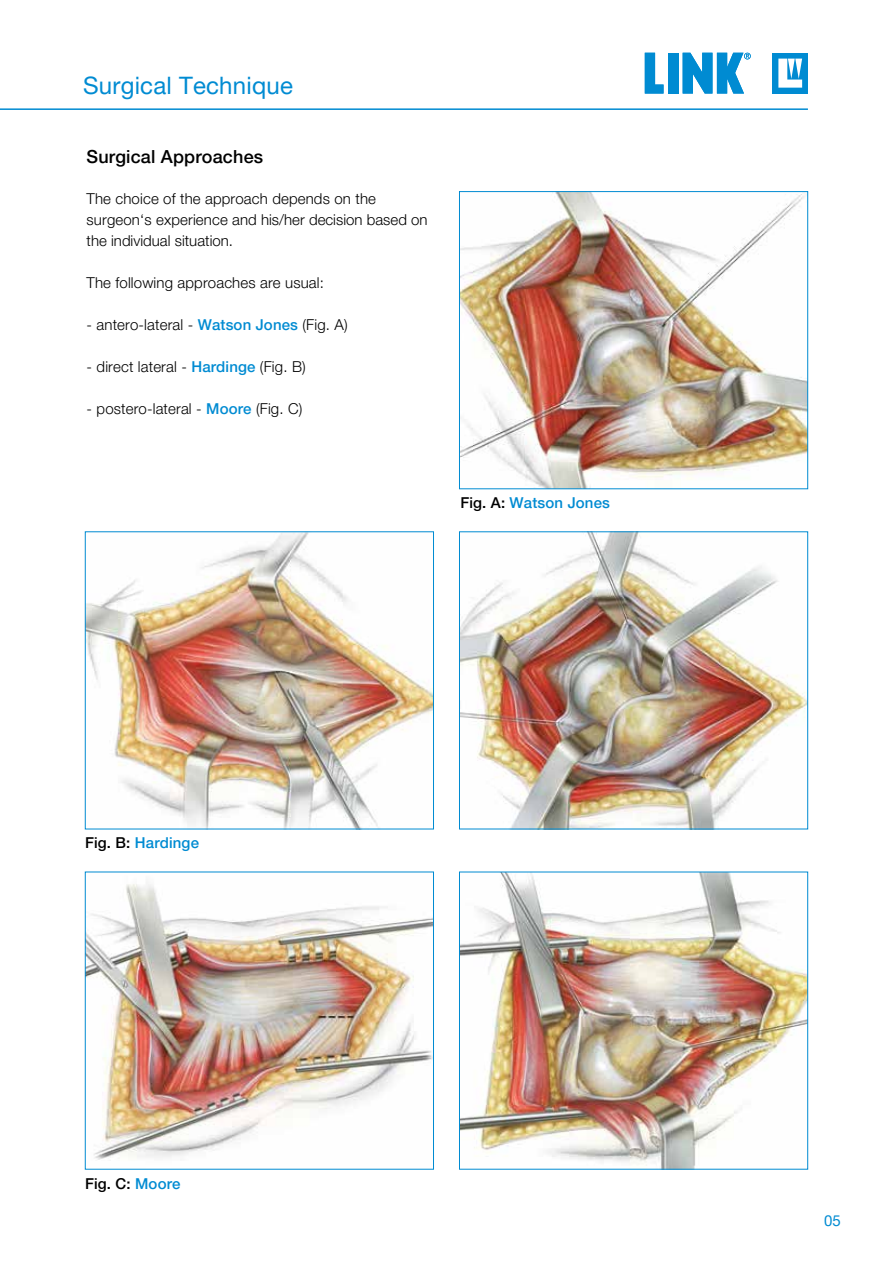
<style>
.page{position:relative;width:893px;height:1263px;background:#fff}
.page>*{position:absolute;margin:0;border:0;box-sizing:border-box;transform-origin:0 0}
.t1{font:24px "Helvetica Neue LT Pro";letter-spacing:.01em;color:#008bd2}
.t2{font:500 18px "Helvetica Neue LT Pro";letter-spacing:.01em;color:#000}
.t3{font:300 15px/21px "Helvetica Neue LT Pro";letter-spacing:.01em;color:#000}
.t4{font:500 15px "Helvetica Neue LT Pro";letter-spacing:.01em;color:#008bd2}
.t5{font:500 15px "Helvetica Neue LT Pro";letter-spacing:.01em;color:#000}
.t6{font:15px "Helvetica Neue LT Pro";color:#008bd2}
.s1{font-weight:500;color:#008bd2}
.s2{color:#000}
.s3{color:#008bd2}
</style>
<div class="page">
<hr style="left:0;top:108px;width:808px;height:2px;background:#008bd2">
<div style="left:773px;top:53px;width:35px;height:41px;background:#008bd2"></div>
<svg style="left:778px;top:59px;width:24px;height:29px"></svg>
<svg style="left:645px;top:53px;width:18px;height:41px"></svg>
<div style="left:668px;top:53px;width:10px;height:41px;background:#008bd2"></div>
<svg style="left:683px;top:53px;width:68px;height:41px"></svg>
<img style="left:461px;top:193px;width:345px;height:294px">
<div style="left:459px;top:191px;width:349px;height:298px;border:1px solid #008bd2"></div>
<img style="left:87px;top:534px;width:345px;height:293px">
<div style="left:85px;top:532px;width:349px;height:297px;border:1px solid #008bd2"></div>
<img style="left:461px;top:534px;width:345px;height:293px">
<div style="left:459px;top:532px;width:349px;height:297px;border:1px solid #008bd2"></div>
<img style="left:87px;top:884px;width:345px;height:276px">
<div style="left:85px;top:872px;width:349px;height:297px;border:1px solid #008bd2"></div>
<img style="left:461px;top:874px;width:345px;height:293px">
<div style="left:459px;top:872px;width:349px;height:297px;border:1px solid #008bd2"></div>
<h1 class="t1" style="left:83px;top:70px;width:211px">Surgical Technique</h1>
<p class="t2" style="left:87px;top:146px;width:178px">Surgical Approaches</p>
<p class="t3" style="left:87px;top:187px;width:343px">The choice of the approach depends on the surgeon‘s experience and his/her decision based on the individual situation.</p>
<p class="t3" style="left:87px;top:271px;width:239px">The following approaches are usual:</p>
<p class="t3" style="left:87px;top:313px;width:263px">- antero-lateral - <span class="s1">Watson Jones</span> (Fig. A)</p>
<p class="t3" style="left:87px;top:355px;width:221px">- direct lateral - <span class="s1">Hardinge</span> (Fig. B)</p>
<p class="t3" style="left:87px;top:397px;width:217px">- postero-lateral - <span class="s1">Moore</span> (Fig. C)</p>
<p class="t4" style="left:460px;top:494px;width:151px"><span class="s2">Fig. A:</span> Watson Jones</p>
<p class="t4" style="left:85px;top:834px;width:115px"><span class="s2">Fig. B:</span> Hardinge</p>
<p class="t5" style="left:85px;top:1174px;width:97px">Fig. C: <span class="s3">Moore</span></p>
<p class="t6" style="left:824px;top:1211px;width:18px">05</p>
</div>
